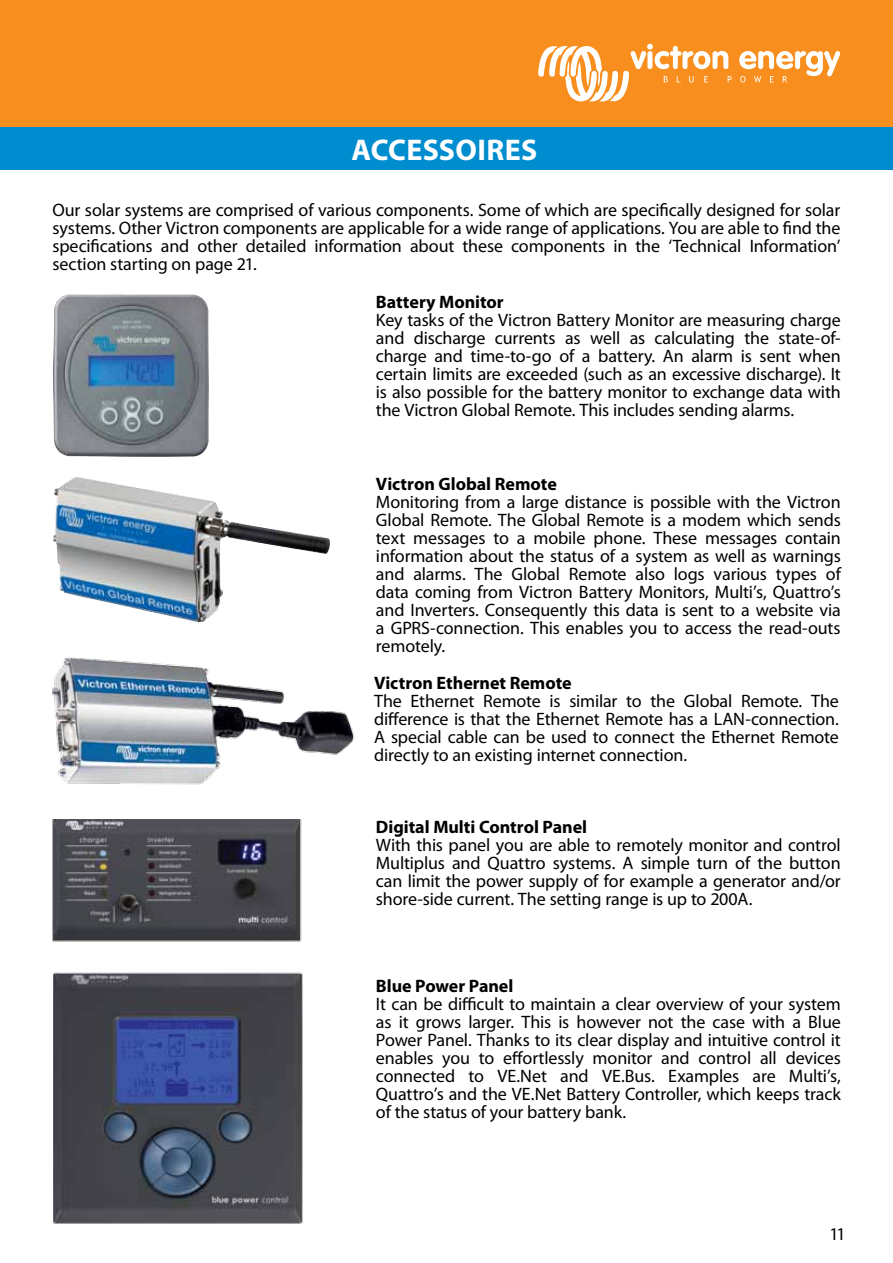
<style>
.page{position:relative;width:893px;height:1263px;background:#fff}
.page>*{position:absolute;margin:0;border:0;box-sizing:border-box;transform-origin:0 0}
.t1{font:700 30px "Myriad Pro";color:#fff}
.t2{font:18px/18px "Myriad Pro";letter-spacing:-.005em;color:#000;text-align:justify}
.t3{font:700 18px "Myriad Pro";letter-spacing:-.005em;color:#000}
</style>
<div class="page">
<div style="left:0;top:0;width:893px;height:128px;background:#f78e1e"></div>
<div style="left:0;top:128px;width:893px;height:42px;background:#008dd0"></div>
<svg style="left:538px;top:43px;width:194px;height:59px"></svg>
<svg style="left:739px;top:51px;width:101px;height:32px"></svg>
<img style="left:54px;top:972px;width:249px;height:252px">
<img style="left:53px;top:819px;width:249px;height:123px">
<img style="left:53px;top:294px;width:156px;height:163px">
<img style="left:53px;top:477px;width:277px;height:146px">
<img style="left:52px;top:657px;width:303px;height:128px">
<h1 class="t1" style="left:352px;top:130px;width:18px">accessoires</h1>
<p class="t2" style="left:52px;top:200px;width:790px">Our solar systems are comprised of various components. Some of which are specifically designed for solar systems. Other Victron components are applicable for a wide range of applications. You are able to find the specifications and other detailed information about these components in the ‘Technical Information’ section starting on page 21.</p>
<p class="t3" style="left:376px;top:290px;width:129px">Battery Monitor</p>
<p class="t2" style="left:376px;top:311px;width:466px">Key tasks of the Victron Battery Monitor are measuring charge and discharge currents as well as calculating the state-of&shy;charge and time-to-go of a battery. An alarm is sent when certain limits are exceeded (such as an excessive discharge). It is also possible for the battery monitor to exchange data with the Victron Global Remote. This includes sending alarms.</p>
<p class="t3" style="left:376px;top:473px;width:182px">Victron Global Remote</p>
<p class="t2" style="left:376px;top:493px;width:466px">Monitoring from a large distance is possible with the Victron Global Remote. The Global Remote is a modem which sends text messages to a mobile phone. These messages contain information about the status of a system as well as warnings and alarms. The Global Remote also logs various types of data coming from Victron Battery Monitors, Multi’s, Quattro’s and Inverters. Consequently this data is sent to a website via a GPRS-connection. This enables you to access the read-outs remotely.</p>
<p class="t3" style="left:374px;top:671px;width:199px">Victron Ethernet Remote</p>
<p class="t2" style="left:374px;top:691px;width:466px">The Ethernet Remote is similar to the Global Remote. The difference is that the Ethernet Remote has a LAN -connection.<br>A special cable can be used to connect the Ethernet Remote directly to an existing internet connection.</p>
<p class="t3" style="left:376px;top:815px;width:213px">Digital Multi Control Panel</p>
<p class="t2" style="left:376px;top:835px;width:466px">With this panel you are able to remotely monitor and control Multiplus and Quattro systems. A simple turn of the button can limit the power supply of for example a generator and/or shore-side current. The setting range is up to 200A.</p>
<p class="t3" style="left:376px;top:974px;width:139px">Blue Power Panel</p>
<p class="t2" style="left:376px;top:995px;width:466px">It can be difficult to maintain a clear overview of your system as it grows larger. This is however not the case with a Blue Power Panel. Thanks to its clear display and intuitive control it enables you to effortlessly monitor and control all devices connected to VE.Net and VE.Bus. Examples are Multi’s, Quattro’s and the VE.Net Battery Controller, which keeps track of the status of your battery bank.</p>
<p class="t2" style="left:829px;top:1224px;width:18px">11</p>
</div>
